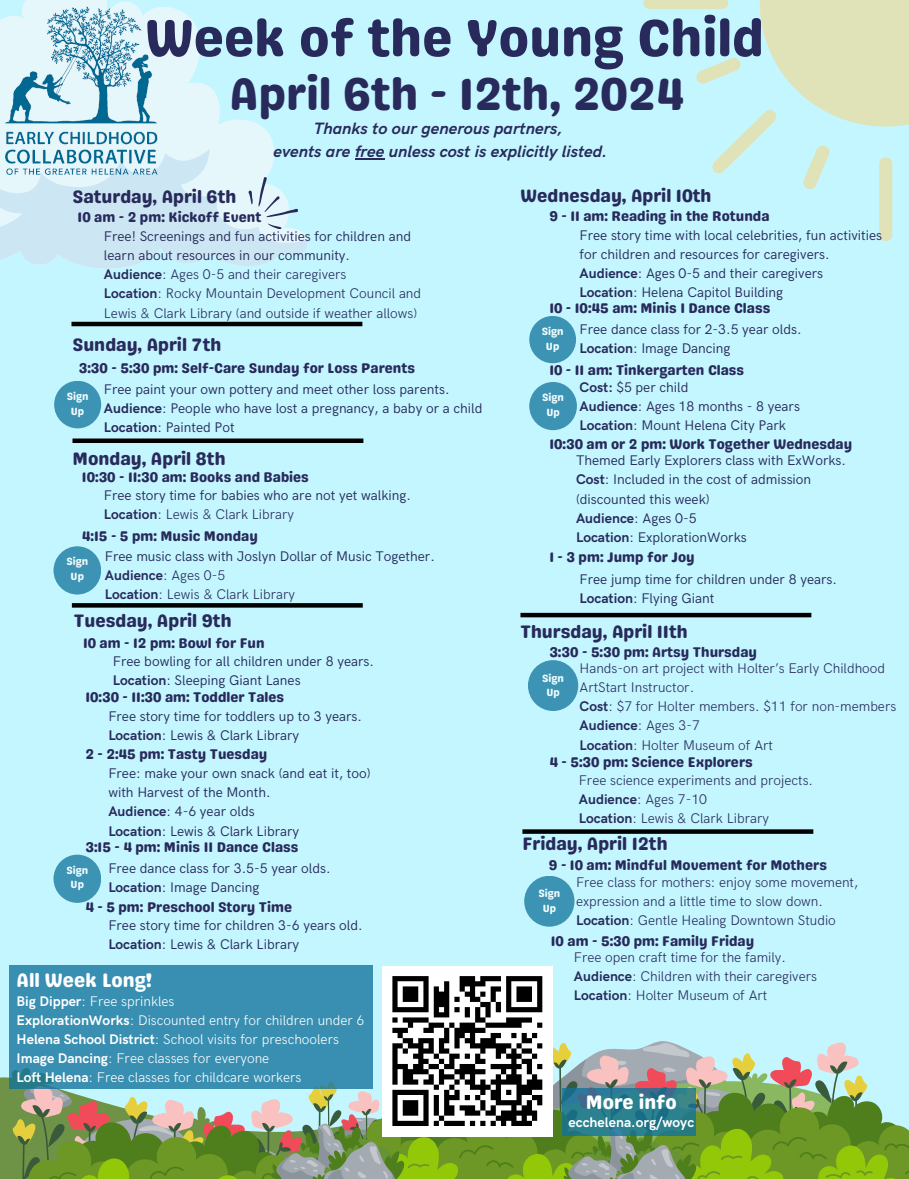
<style>
.page{position:relative;width:909px;height:1179px;background:#c4f6ff}
.page>*{position:absolute;margin:0;border:0;box-sizing:border-box;transform-origin:0 0}
.t1{font:52.5px "Genty Sans";color:#282a5b}
.t2{font:45.45px "Genty Sans";color:#282a5b}
.t3{font:19.5px "Genty Sans";color:#fff}
.t4{font:18px "Genty Sans";color:#282a5b}
.t5{font:italic 700 16.5px/22.5px "HK Grotesk";color:#282a5b;text-align:center}
.t6{font:13.95px/19.2px "HK Grotesk";color:#282a5b}
.t7{font:300 13.95px/19.2px "HK Grotesk";color:#282a5b}
.t8{font:13.95px "Genty Sans";color:#282a5b}
.t9{font:300 13.95px/19.2px "HK Grotesk";color:#fff}
.t10{font:700 13.95px "HK Grotesk";color:#fff}
.t11{font:10.5px/14.7px "Genty Sans";color:#fff;text-align:center}
.s1{font-weight:400}
.s2{font-weight:700}
.s3{font-weight:300}
</style>
<div class="page">
<svg style="left:0;top:0;width:274px;height:149px"></svg>
<svg style="left:643px;top:0;width:266px;height:241px"></svg>
<img style="left:6px;top:6px;width:152px;height:143px">
<hr style="left:71px;top:322px;width:291px;height:4px;background:#000">
<hr style="left:73px;top:439px;width:290px;height:4px;background:#000">
<hr style="left:520px;top:613px;width:291px;height:4px;background:#000">
<div style="left:72px;top:603px;width:291px;height:5px;background:#000"></div>
<div style="left:522px;top:829px;width:291px;height:5px;background:#000"></div>
<div style="left:54px;top:381px;width:47px;height:47px;background:#3d93b4;border-radius:50%"></div>
<div style="left:54px;top:546px;width:47px;height:49px;background:#3d93b4;border-radius:50%"></div>
<div style="left:54px;top:855px;width:47px;height:48px;background:#3d93b4;border-radius:50%"></div>
<div style="left:529px;top:316px;width:47px;height:47px;background:#3d93b4;border-radius:50%"></div>
<div style="left:529px;top:382px;width:48px;height:48px;background:#3d93b4;border-radius:50%"></div>
<div style="left:528px;top:660px;width:50px;height:51px;background:#3d93b4;border-radius:50%"></div>
<div style="left:524px;top:876px;width:51px;height:51px;background:#3d93b4;border-radius:50%"></div>
<div style="left:9px;top:966px;width:363px;height:123px;background:#388fb1"></div>
<svg style="left:0;top:149px;width:307px;height:120px"></svg>
<svg style="left:355px;top:158px;width:29px;height:1px"></svg>
<div style="left:382px;top:966px;width:171px;height:170px;background:#fff"></div>
<svg style="left:0;top:974px;width:909px;height:205px"></svg>
<svg style="left:563px;top:1088px;width:133px;height:47px;background:#297a8b"></svg>
<h6 class="t1" style="left:145px;top:6px;width:620px">Week of the Young Child</h6>
<p class="t2" style="left:230px;top:67px;width:456px">April 6th - 12th, 2024</p>
<h5 class="t4" style="left:73px;top:186px;width:165px">Saturday, April 6th</h5>
<h5 class="t8" style="left:78px;top:208px;width:185px">10 am - 2 pm: Kickoff Event</h5>
<h6 class="t5" style="left:273px;top:118px;width:335px">Thanks to our generous partners,<br>events are free unless cost is explicitly listed.</h6>
<h3 class="t4" style="left:520px;top:185px;width:193px">Wednesday, April 10th</h3>
<h5 class="t8" style="left:549px;top:208px;width:222px">9 - 11 am: Reading in the Rotunda</h5>
<p class="t7" style="left:104px;top:227px;width:319px"><span class="s1">Free! Screenings and fun activities for children and learn about resources in our community.<br></span><span class="s2">Audience</span>: Ages 0-5 and their caregivers<br><span class="s2">Location</span>: Rocky Mountain Development Council and Lewis &amp; Clark Library (and outside if weather allows)</p>
<p class="t4" style="left:73px;top:334px;width:150px">Sunday, April 7th</p>
<p class="t8" style="left:79px;top:360px;width:338px">3:30 - 5:30 pm: Self-Care Sunday for Loss Parents</p>
<h6 class="t6" style="left:104px;top:380px;width:380px">Free paint your own pottery and meet other loss parents.<br><span class="s2">Audience</span>: People who have lost a pregnancy, a baby or a child<br><span class="s2">Location</span>: Painted Pot</h6>
<h3 class="t4" style="left:73px;top:448px;width:155px">Monday, April 8th</h3>
<h5 class="t8" style="left:82px;top:469px;width:228px">10:30 - 11:30 am: Books and Babies</h5>
<h6 class="t6" style="left:104px;top:486px;width:309px">Free story time for babies who are not yet walking.<br><span class="s2">Location</span><span class="s3">: Lewis &amp; Clark Library</span></h6>
<p class="t11" style="left:67px;top:389px;width:23px">Sign<br>Up</p>
<h5 class="t8" style="left:82px;top:528px;width:177px">4:15 - 5 pm: Music Monday</h5>
<p class="t11" style="left:66px;top:554px;width:23px">Sign<br>Up</p>
<h5 class="t6" style="left:105px;top:547px;width:332px">Free music class with Joslyn Dollar of Music Together.<br><span class="s2">Audience</span><span class="s3">: Ages 0-5<br></span><span class="s2">Location</span><span class="s3">: Lewis &amp; Clark Library</span></h5>
<h3 class="t6" style="left:580px;top:226px;width:304px">Free story time with local celebrities, fun activities for children and resources for caregivers.<br><span class="s2">Audience</span>: Ages 0-5 and their caregivers <span class="s2">Location</span>: Helena Capitol Building</h3>
<p class="t8" style="left:549px;top:300px;width:222px">10 - 10:45 am: Minis I Dance Class</p>
<h6 class="t6" style="left:580px;top:320px;width:223px">Free dance class for 2-3.5 year olds.<br><span class="s2">Location</span>: Image Dancing</h6>
<h5 class="t6" style="left:580px;top:378px;width:222px"><span class="s2">Cost:</span> $5 per child<br><span class="s2">Audience</span>: Ages 18 months - 8 years<br><span class="s2">Location</span>: Mount Helena City Park</h5>
<p class="t8" style="left:549px;top:436px;width:304px">10:30 am or 2 pm: Work Together Wednesday</p>
<p class="t6" style="left:576px;top:452px;width:272px">Themed Early Explorers class with ExWorks.<br><span class="s2">Cost</span>: Included in the cost of admission (discounted this week)<br><span class="s2">Audience</span>: Ages 0-5<br><span class="s2">Location</span>: ExplorationWorks</p>
<h6 class="t8" style="left:549px;top:548px;width:147px">1 - 3 pm: Jump for Joy</h6>
<h5 class="t6" style="left:580px;top:570px;width:259px">Free jump time for children under 8 years.<br><span class="s2">Location</span>: Flying Giant</h5>
<p class="t11" style="left:542px;top:324px;width:23px">Sign<br>Up</p>
<h1 class="t8" style="left:549px;top:361px;width:196px">10 - 11 am: Tinkergarten Class</h1>
<p class="t11" style="left:542px;top:390px;width:23px">Sign<br>Up</p>
<h5 class="t4" style="left:74px;top:610px;width:159px">Tuesday, April 9th</h5>
<h6 class="t4" style="left:520px;top:621px;width:169px">Thursday, April 11th</h6>
<h6 class="t7" style="left:580px;top:659px;width:318px">Hands-on art project with Holter’s Early Childhood ArtStart Instructor.<br><span class="s2">Cost</span>: $7 for Holter members. $11 for non-members <span class="s2">Audience</span>: Ages 3-7<br><span class="s2">Location</span>: Holter Museum of Art</h6>
<h5 class="t8" style="left:83px;top:634px;width:183px">10 am - 12 pm: Bowl for Fun</h5>
<h5 class="t6" style="left:113px;top:652px;width:263px">Free bowling for all children under 8 years.<br><span class="s2">Location</span>: Sleeping Giant Lanes</h5>
<h5 class="t8" style="left:549px;top:644px;width:209px">3:30 - 5:30 pm: Artsy Thursday</h5>
<p class="t11" style="left:542px;top:670px;width:23px">Sign<br>Up</p>
<p class="t8" style="left:85px;top:689px;width:200px">10:30 - 11:30 am: Toddler Tales</p>
<p class="t6" style="left:108px;top:707px;width:255px">Free story time for toddlers up to 3 years.<br><span class="s2">Location</span>: Lewis &amp; Clark Library</p>
<h6 class="t8" style="left:85px;top:745px;width:183px">2 - 2:45 pm: Tasty Tuesday</h6>
<h5 class="t6" style="left:108px;top:764px;width:264px">Free: make your own snack (and eat it, too) with Harvest of the Month.<br><span class="s2">Audience</span>: 4-6 year olds<br><span class="s2">Location</span>: Lewis &amp; Clark Library</h5>
<h6 class="t6" style="left:108px;top:859px;width:224px">Free dance class for 3.5-5 year olds.<br><span class="s2">Location</span>: Image Dancing</h6>
<h3 class="t6" style="left:108px;top:916px;width:256px">Free story time for children 3-6 years old.<br><span class="s2">Location</span>: Lewis &amp; Clark Library</h3>
<p class="t8" style="left:549px;top:753px;width:205px">4 - 5:30 pm: Science Explorers</p>
<p class="t7" style="left:579px;top:771px;width:236px">Free science experiments and projects.<br><span class="s2">Audience</span>: Ages 7-10<br><span class="s2">Location</span>: Lewis &amp; Clark Library</p>
<h3 class="t8" style="left:85px;top:839px;width:215px">3:15 - 4 pm: Minis II Dance Class</h3>
<p class="t4" style="left:522px;top:833px;width:147px">Friday, April 12th</p>
<h4 class="t8" style="left:549px;top:857px;width:280px">9 - 10 am: Mindful Movement for Mothers</h4>
<p class="t11" style="left:66px;top:863px;width:23px">Sign<br>Up</p>
<h5 class="t7" style="left:576px;top:873px;width:284px">Free class for mothers: enjoy some movement, expression and a little time to slow down.<br><span class="s2">Location</span>: Gentle Healing Downtown Studio</h5>
<p class="t11" style="left:538px;top:886px;width:23px">Sign<br>Up</p>
<h2 class="t8" style="left:85px;top:899px;width:208px">4 - 5 pm: Preschool Story Time</h2>
<h6 class="t8" style="left:551px;top:933px;width:205px">10 am - 5:30 pm: Family Friday</h6>
<h3 class="t7" style="left:574px;top:948px;width:245px">Free open craft time for the family.<br><span class="s2">Audience</span>: Children with their caregivers<br><span class="s2">Location</span>: Holter Museum of Art</h3>
<h6 class="t3" style="left:17px;top:968px;width:137px">All Week Long!</h6>
<p class="t9" style="left:17px;top:992px;width:349px"><span class="s2">Big Dipper</span>: Free sprinkles<br><span class="s2">ExplorationWorks</span>: Discounted entry for children under 6<br><span class="s2">Helena School District</span>: School visits for preschoolers <span class="s2">Image Dancing</span>: Free classes for everyone<br><span class="s2">Loft Helena</span>: Free classes for childcare workers</p>
<h6 class="t3" style="left:586px;top:1090px;width:92px">More info</h6>
<h6 class="t10" style="left:569px;top:1115px;width:127px">ecchelena.org/woyc</h6>
</div>
